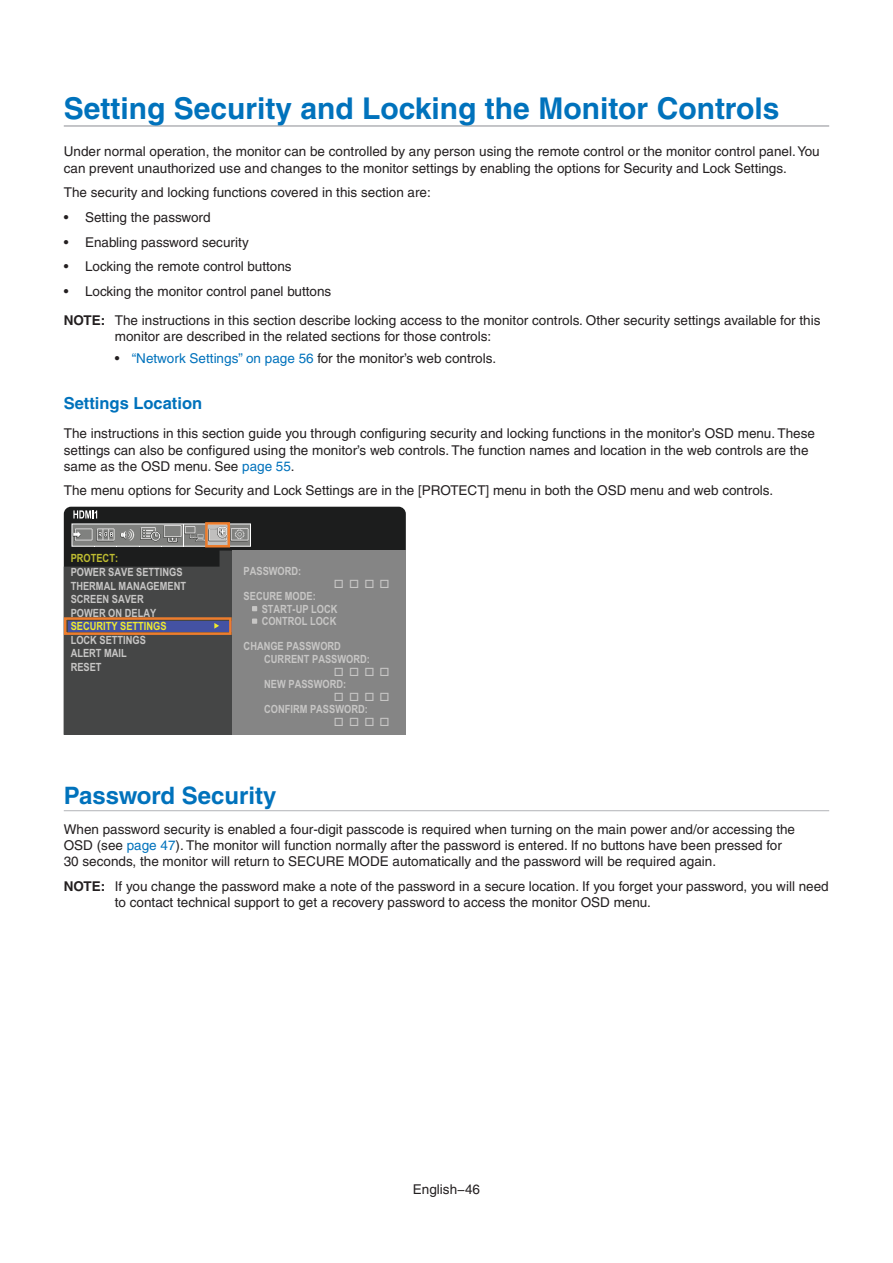
<style>
.page{position:relative;width:893px;height:1263px;background:#fff}
.page>*{position:absolute;margin:0;border:0;box-sizing:border-box;transform-origin:0 0}
.Head_1__top{font:700 30px "Helvetica";color:#0072bc}
.Head_2{font:700 24px "Helvetica";color:#0072bc}
.Head_4{font:700 16.5px "Helvetica";color:#0072bc}
.Body__keep{font:13.5px/16.2px "Helvetica";color:#231f20}
.Body{font:13.5px/16.2px "Helvetica";color:#231f20}
.t1{font:700 13.5px "Helvetica";color:#231f20}
.t2{font:700 11.25px/13.5px "Arial Narrow";color:#c7c6c5}
.t3{font:11.25px "Wingdings";color:#c7c6c5}
.s1{color:#0072bc}
.s2{color:#bebc31}
.s3{color:#eeea2e}
</style>
<div class="page">
<hr style="left:64px;top:125px;width:765px;height:2px;background:#b2b3b7">
<svg style="left:64px;top:507px;width:342px;height:43px;background:#292929"></svg>
<svg style="left:64px;top:550px;width:168px;height:185px;background:#414242"></svg>
<div style="left:68px;top:621px;width:164px;height:11px;background:#4452a3"></div>
<svg style="left:214px;top:623px;width:5px;height:6px"></svg>
<svg style="left:73px;top:510px;width:24px;height:8px"></svg>
<img style="left:74px;top:526px;width:175px;height:18px">
<svg style="left:94px;top:526px;width:1px;height:18px"></svg>
<svg style="left:116px;top:526px;width:1px;height:18px"></svg>
<svg style="left:139px;top:526px;width:1px;height:18px"></svg>
<svg style="left:161px;top:526px;width:1px;height:18px"></svg>
<svg style="left:183px;top:526px;width:1px;height:18px"></svg>
<div style="left:232px;top:550px;width:174px;height:185px;background:#858585"></div>
<svg style="left:252px;top:606px;width:5px;height:5px"></svg>
<div style="left:64px;top:617px;width:168px;height:18px;border:3px solid #ed7d2d"></div>
<svg style="left:252px;top:618px;width:5px;height:6px"></svg>
<div style="left:205px;top:522px;width:25px;height:25px;border:3px solid #ed7d2d"></div>
<hr style="left:64px;top:810px;width:765px;height:1px;background:#b2b3b7">
<p class="Head_1__top" style="left:64px;top:90px;width:717px">Setting Security and Locking the Monitor Controls</p>
<p class="Body" style="left:64px;top:143px;width:757px">Under normal operation, the monitor can be controlled by any person using the remote control or the monitor control panel. You can prevent unauthorized use and changes to the monitor settings by enabling the options for Security and Lock Settings.</p>
<p class="Body" style="left:64px;top:184px;width:369px">The security and locking functions covered in this section are:</p>
<p class="Body__keep" style="left:64px;top:209px;width:148px">• Setting the password</p>
<p class="Body__keep" style="left:64px;top:234px;width:186px">• Enabling password security</p>
<p class="Body__keep" style="left:64px;top:258px;width:229px">• Locking the remote control buttons</p>
<p class="Body__keep" style="left:64px;top:283px;width:269px">• Locking the monitor control panel buttons</p>
<p class="t1" style="left:64px;top:312px;width:7px">NOTE:</p>
<p class="Body__keep" style="left:115px;top:312px;width:707px">The instructions in this section describe locking access to the monitor controls. Other security settings available for this monitor are described in the related sections for those controls:</p>
<p class="Body__keep" style="left:115px;top:350px;width:383px">• <span class="s1">“Network Settings” on page 56</span> for the monitor’s web controls.</p>
<p class="Head_4" style="left:64px;top:393px;width:140px">Settings Location</p>
<p class="Body" style="left:64px;top:425px;width:753px">The instructions in this section guide you through configuring security and locking functions in the monitor’s OSD menu. These settings can also be configured using the monitor’s web controls. The function names and location in the web controls are the same as the OSD menu. See <span class="s1">page 55</span>.</p>
<p class="Body" style="left:64px;top:483px;width:711px">The menu options for Security and Lock Settings are in the [PROTECT] menu in both the OSD menu and web controls.</p>
<p class="t2" style="left:71px;top:551px;width:117px"><span class="s2">PROTECT:<br></span>POWER SAVE SETTINGS<br>THERMAL MANAGEMENT<br>SCREEN SAVER<br>POWER ON DELAY<br><span class="s3">SECURITY SETTINGS<br></span>LOCK SETTINGS<br>ALERT MAIL<br>RESET</p>
<p class="t2" style="left:244px;top:564px;width:59px">PASSWORD:</p>
<p class="t3" style="left:334px;top:577px;width:57px">□□□□</p>
<p class="t2" style="left:262px;top:589px;width:77px;line-height:12.6px;text-indent:-18px">SECURE MODE:<br>START-UP LOCK<br>CONTROL LOCK</p>
<p class="t2" style="left:264px;top:639px;width:107px;line-height:12.6px;text-indent:-21px">CHANGE PASSWORD<br>CURRENT PASSWORD:</p>
<p class="t2" style="left:264px;top:665px;width:127px;line-height:12.6px;text-indent:70px">□□□□<br>NEW PASSWORD:</p>
<p class="t2" style="left:264px;top:690px;width:127px;line-height:12.6px;text-indent:70px">□□□□<br>CONFIRM PASSWORD:</p>
<p class="t3" style="left:334px;top:716px;width:57px">□□□□</p>
<p class="Head_2" style="left:64px;top:781px;width:214px">Password Security</p>
<p class="Body__keep" style="left:64px;top:821px;width:733px">When password security is enabled a four-digit passcode is required when turning on the main power and/or accessing the<br>OSD (see <span class="s1">page 47</span>). The monitor will function normally after the password is entered. If no buttons have been pressed for<br>30 seconds, the monitor will return to SECURE MODE automatically and the password will be required again.</p>
<p class="t1" style="left:64px;top:878px;width:8px">NOTE:</p>
<p class="Body__keep" style="left:115px;top:878px;width:715px">If you change the password make a note of the password in a secure location. If you forget your password, you will need to contact technical support to get a recovery password to access the monitor OSD menu.</p>
<p class="Body__keep" style="left:413px;top:1181px;width:69px">English−46</p>
</div>
